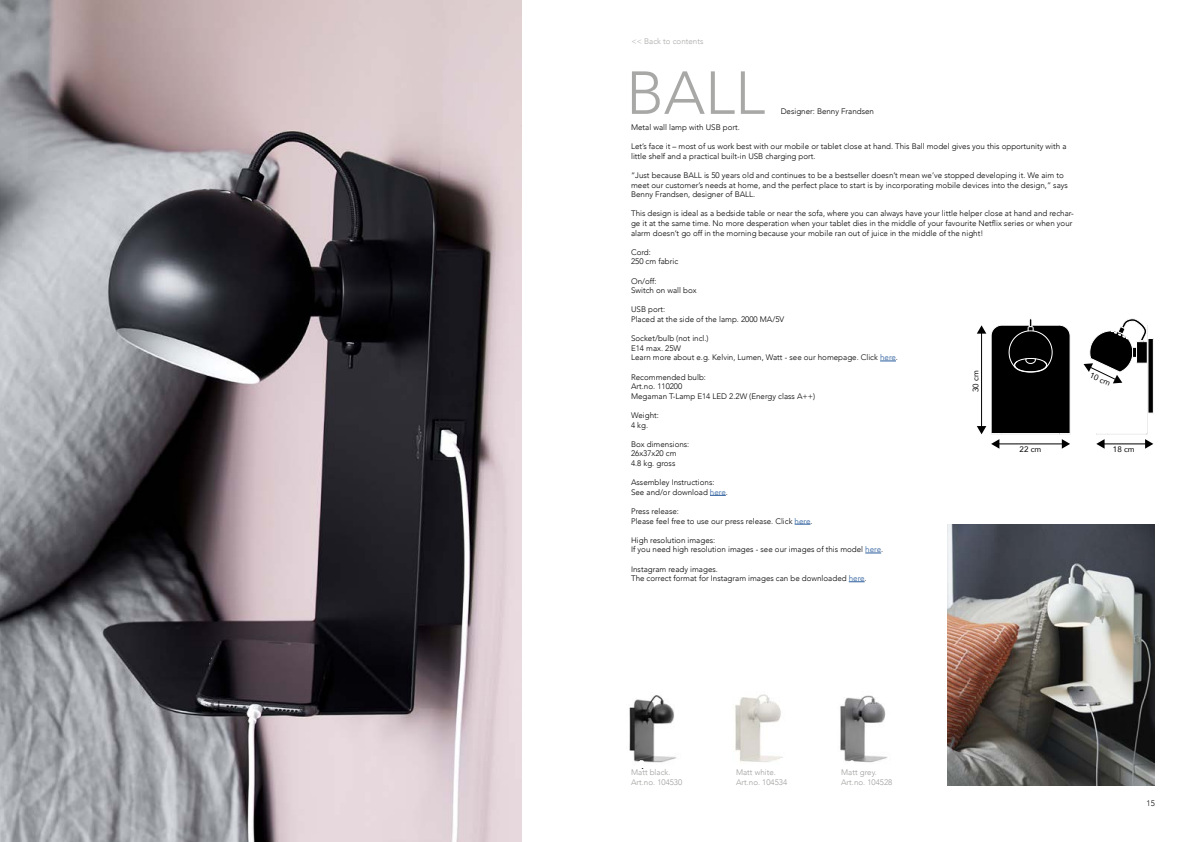
<style>
.page{position:relative;width:1191px;height:842px;background:#fff}
.page>*{position:absolute;margin:0;border:0;box-sizing:border-box;transform-origin:0 0}
.t1{font:300 60px "Avenir";color:#a8a8a7}
.t2{font:300 8px/9.6px "Avenir";color:#000}
.t3{font:300 8px/9.6px "Avenir";color:#9d9d9c}
.t4{font:300 8px "Avenir";color:#a8a8a7}
.t5{font:8px "Avenir";color:#000}
.s1{color:#275b9b}
</style>
<div class="page">
<img style="left:0;top:0;width:522px;height:842px">
<svg style="left:880px;top:361px;width:16px;height:1px"></svg>
<svg style="left:710px;top:495px;width:16px;height:1px"></svg>
<svg style="left:794px;top:524px;width:16px;height:1px"></svg>
<svg style="left:865px;top:553px;width:16px;height:1px"></svg>
<svg style="left:848px;top:581px;width:16px;height:1px"></svg>
<svg style="left:1083px;top:318px;width:71px;height:131px"></svg>
<svg style="left:976px;top:318px;width:95px;height:131px"></svg>
<img style="left:947px;top:524px;width:208px;height:261px">
<img style="left:629px;top:695px;width:48px;height:68px">
<img style="left:735px;top:694px;width:48px;height:68px">
<img style="left:840px;top:695px;width:48px;height:68px">
<svg style="left:635px;top:760px;width:12px;height:3px"></svg>
<svg style="left:845px;top:760px;width:12px;height:3px"></svg>
<p class="t4" style="left:631px;top:37px;width:73px">&lt;&lt; Back to contents</p>
<h1 class="t1" style="left:626px;top:58px;width:140px">BALL</h1>
<p class="t2" style="left:780px;top:106px;width:95px">Designer: Benny Frandsen</p>
<p class="t2" style="left:631px;top:122px;width:110px">Metal wall lamp with USB port.</p>
<p class="t2" style="left:631px;top:142px;width:437px">Let’s face it – most of us work best with our mobile or tablet close at hand. This Ball model gives you this opportunity with a little shelf and a practical built-in USB charging port.</p>
<p class="t2" style="left:631px;top:170px;width:438px">“Just because BALL is 50 years old and continues to be a bestseller doesn’t mean we’ve stopped developing it. We aim to meet our customer’s needs at home, and the perfect place to start is by incorporating mobile devices into the design,” says<br>Benny Frandsen, designer of BALL.</p>
<p class="t2" style="left:631px;top:209px;width:444px">This design is ideal as a bedside table or near the sofa, where you can always have your little helper close at hand and rechar&shy;ge it at the same time. No more desperation when your tablet dies in the middle of your favourite Netflix series or when your alarm doesn’t go off in the morning because your mobile ran out of juice in the middle of the night!</p>
<p class="t2" style="left:631px;top:247px;width:49px">Cord:<br>250 cm fabric</p>
<p class="t2" style="left:631px;top:276px;width:67px">On/off:<br>Switch on wall box</p>
<p class="t2" style="left:631px;top:305px;width:155px">USB port:<br>Placed at the side of the lamp. 2000 MA/5V</p>
<p class="t2" style="left:631px;top:334px;width:268px">Socket/bulb (not incl.)<br>E14 max. 25W<br>Learn more about e.g. Kelvin, Lumen, Watt - see our homepage. Click <span class="s1">here</span>.</p>
<p class="t2" style="left:631px;top:372px;width:186px">Recommended bulb:<br>Art.no. 110200<br>Megaman T-Lamp E14 LED 2.2W (Energy class A++)</p>
<p class="t2" style="left:631px;top:410px;width:29px">Weight:<br>4 kg.</p>
<p class="t2" style="left:631px;top:439px;width:60px">Box dimensions:<br>26x37x20 cm<br>4.8 kg. gross</p>
<p class="t2" style="left:631px;top:478px;width:98px">Assembley Instructions:<br>See and/or download <span class="s1">here</span>.</p>
<p class="t2" style="left:631px;top:506px;width:183px">Press release:<br>Please feel free to use our press release. Click <span class="s1">here</span>.</p>
<p class="t2" style="left:631px;top:535px;width:254px">High resolution images:<br>If you need high resolution images - see our images of this model <span class="s1">here</span>.</p>
<p class="t2" style="left:631px;top:564px;width:237px">Instagram ready images.<br>The correct format for Instagram images can be downloaded <span class="s1">here</span>.</p>
<p class="t5" style="left:969px;top:392px;width:23px;rotate:-90deg">30 cm</p>
<p class="t5" style="left:1092px;top:369px;width:23px;rotate:24deg">10 cm</p>
<p class="t5" style="left:1019px;top:443px;width:23px">22 cm</p>
<p class="t5" style="left:1112px;top:443px;width:23px">18 cm</p>
<p class="t3" style="left:631px;top:768px;width:53px">Matt black.<br>Art.no. 104530</p>
<p class="t3" style="left:736px;top:768px;width:53px">Matt white.<br>Art.no. 104534</p>
<p class="t3" style="left:841px;top:768px;width:53px">Matt grey.<br>Art.no. 104528</p>
<p class="t2" style="left:1146px;top:798px;width:10px">15</p>
</div>
